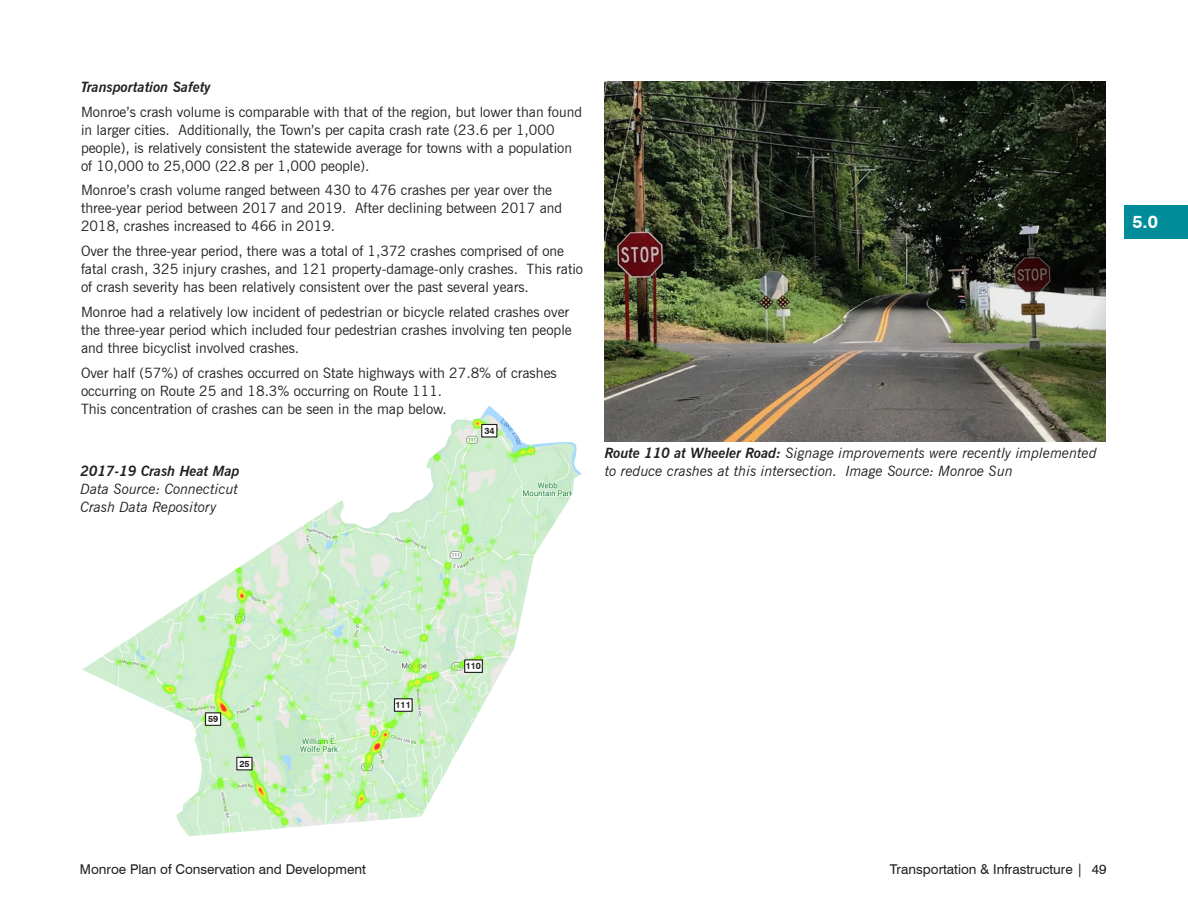
<style>
.page{position:relative;width:1188px;height:918px;background:#fff}
.page>*{position:absolute;margin:0;border:0;box-sizing:border-box;transform-origin:0 0}
.t1{font:700 18px "Swiss 721 BT";color:#fff}
.t2{font:14.25px/18px "News Gothic BT";color:#231f20}
.t3{font:italic 14.25px/18px "News Gothic BT";color:#231f20;text-align:justify}
.t4{font:italic 700 14.25px "News Gothic BT";color:#231f20}
.t5{font:13.5px "Swiss 721 BT";color:#231f20}
.t6{font:700 9px "Swiss 721 BT";color:#231f20}
.s1{font-weight:700}
</style>
<div class="page">
<div style="left:1124px;top:205px;width:64px;height:33px;background:#008c98"></div>
<img style="left:82px;top:406px;width:500px;height:430px">
<img style="left:605px;top:82px;width:500px;height:359px">
<div style="left:395px;top:699px;width:17px;height:12px;background:#fff"></div>
<div style="left:394px;top:698px;width:19px;height:14px;border:1px solid #231f20"></div>
<div style="left:465px;top:660px;width:17px;height:12px;background:#fff"></div>
<div style="left:464px;top:659px;width:19px;height:14px;border:1px solid #231f20"></div>
<div style="left:237px;top:757px;width:15px;height:13px;background:#fff"></div>
<div style="left:236px;top:757px;width:17px;height:13px;border:1px solid #231f20"></div>
<div style="left:206px;top:713px;width:15px;height:12px;background:#fff"></div>
<div style="left:205px;top:712px;width:16px;height:14px;border:1px solid #231f20"></div>
<div style="left:482px;top:424px;width:15px;height:13px;background:#fff"></div>
<div style="left:481px;top:424px;width:16px;height:14px;border:1px solid #231f20"></div>
<p class="t4" style="left:81px;top:78px;width:131px">Transportation Safety</p>
<p class="t2" style="left:81px;top:102px;width:503px">Monroe’s crash volume is comparable with that of the region, but lower than found in larger cities. Additionally, the Town’s per capita crash rate (23.6 per 1,000 people), is relatively consistent the statewide average for towns with a population of 10,000 to 25,000 (22.8 per 1,000 people).</p>
<p class="t2" style="left:81px;top:181px;width:483px">Monroe’s crash volume ranged between 430 to 476 crashes per year over the three-year period between 2017 and 2019. After declining between 2017 and<br>2018, crashes increased to 466 in 2019.</p>
<p class="t2" style="left:81px;top:242px;width:504px">Over the three-year period, there was a total of 1,372 crashes comprised of one fatal crash, 325 injury crashes, and 121 property-damage-only crashes. This ratio of crash severity has been relatively consistent over the past several years.</p>
<p class="t2" style="left:81px;top:303px;width:492px">Monroe had a relatively low incident of pedestrian or bicycle related crashes over the three-year period which included four pedestrian crashes involving ten people and three bicyclist involved crashes.</p>
<p class="t2" style="left:81px;top:363px;width:477px">Over half (57%) of crashes occurred on State highways with 27.8% of crashes occurring on Route 25 and 18.3% occurring on Route 111.<br>This concentration of crashes can be seen in the map below.</p>
<p class="t3" style="left:81px;top:462px;width:161px"><span class="s1">2017-19 Crash Heat Map </span>Data Source: Connecticut Crash Data Repository</p>
<p class="t6" style="left:484px;top:425px;width:12px">34</p>
<p class="t3" style="left:605px;top:444px;width:494px"><span class="s1">Route 110 at Wheeler Road:</span> Signage improvements were recently implemented to reduce crashes at this intersection. Image Source: Monroe Sun</p>
<p class="t1" style="left:1132px;top:210px;width:27px">5.0</p>
<p class="t6" style="left:208px;top:714px;width:12px">59</p>
<p class="t6" style="left:240px;top:758px;width:12px">25</p>
<p class="t6" style="left:396px;top:700px;width:17px">111</p>
<p class="t6" style="left:466px;top:661px;width:17px">110</p>
<p class="t5" style="left:80px;top:861px;width:287px">Monroe Plan of Conservation and Development</p>
<p class="t5" style="left:890px;top:861px;width:218px">Transportation &amp; Infrastructure | 49</p>
</div>
